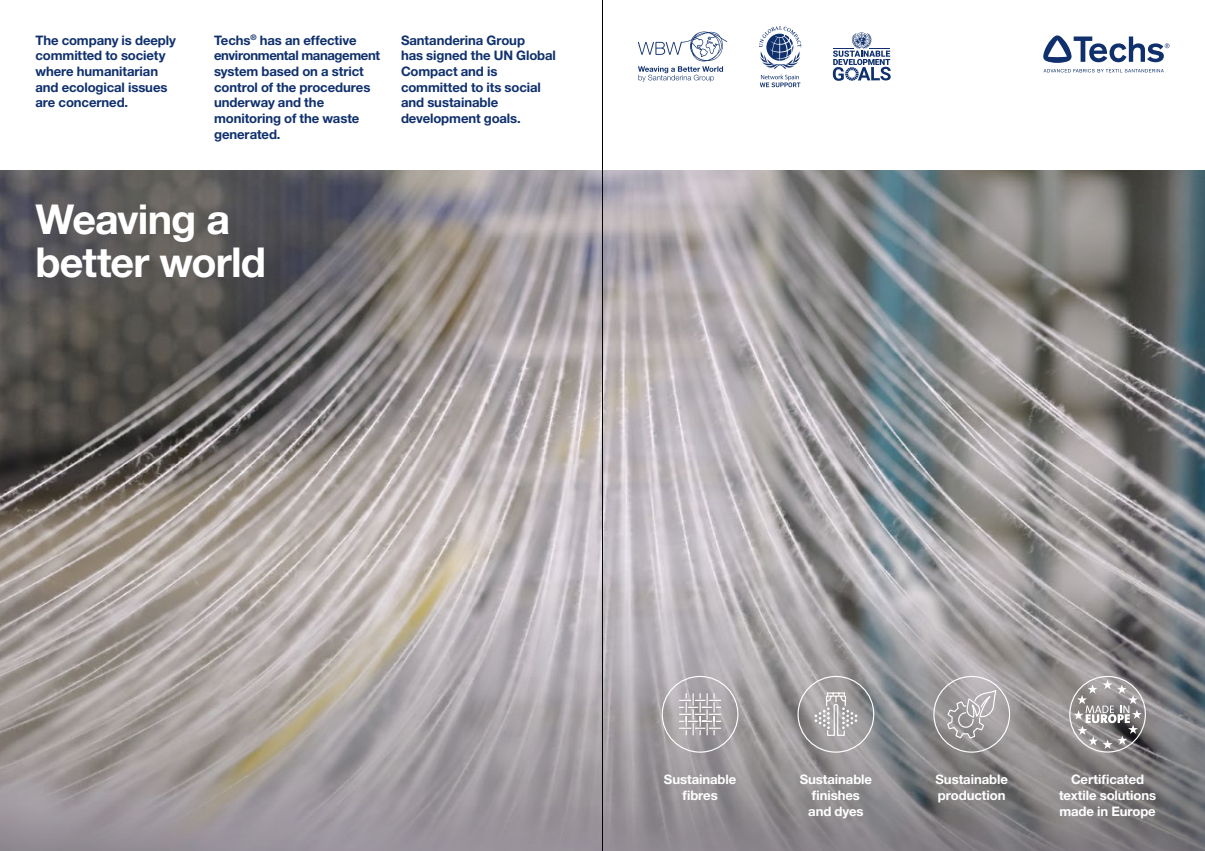
<style>
.page{position:relative;width:1205px;height:851px;background:#fff}
.page>*{position:absolute;margin:0;border:0;box-sizing:border-box;transform-origin:0 0}
.t1{font:700 41.25px/42.5px "Helvetica Neue LT Std";letter-spacing:-.02em;color:#fff}
.t2{font:700 13.12px/15.6px "Helvetica Neue LT Std";letter-spacing:-.005em;color:#0f306d}
.t3{font:700 13.12px/15.6px "Helvetica Neue LT Std";letter-spacing:-.005em;color:#fff;text-align:center}
</style>
<div class="page">
<img style="left:0;top:170px;width:1205px;height:323px">
<svg style="left:0;top:493px;width:1205px;height:357px;background:#a39e9f"></svg>
<svg style="left:759px;top:26px;width:42px;height:61px"></svg>
<div style="left:662px;top:675px;width:76px;height:77px;border:1px solid #fff;border-radius:50%"></div>
<svg style="left:679px;top:693px;width:42px;height:42px;background:#b8b4b7"></svg>
<div style="left:933px;top:675px;width:77px;height:77px;border:1px solid #fff;border-radius:50%"></div>
<svg style="left:946px;top:688px;width:51px;height:59px;background:#a9a5a6"></svg>
<div style="left:797px;top:675px;width:77px;height:77px;border:1px solid #fff;border-radius:50%"></div>
<svg style="left:814px;top:692px;width:43px;height:44px;background:#b6b3b4"></svg>
<div style="left:1069px;top:675px;width:77px;height:77px;border:1px solid #fff;border-radius:50%"></div>
<svg style="left:1073px;top:679px;width:69px;height:69px;background:#999697"></svg>
<svg style="left:638px;top:32px;width:89px;height:50px"></svg>
<svg style="left:833px;top:32px;width:57px;height:49px"></svg>
<svg style="left:1043px;top:35px;width:126px;height:37px"></svg>
<hr style="left:602px;top:0;width:1px;height:850px;background:#000">
<p class="t2" style="left:35px;top:32px;width:142px">The company is deeply committed to society where humanitarian and ecological issues are concerned.</p>
<p class="t2" style="left:214px;top:32px;width:168px">Techs<sup>®</sup> has an effective environmental management system based on a strict control of the procedures underway and the monitoring of the waste generated.</p>
<p class="t2" style="left:401px;top:32px;width:156px">Santanderina Group<br>has signed the UN Global<br>Compact and is committed to its social and sustainable development goals.</p>
<h1 class="t1" style="left:35px;top:197px;width:232px">Weaving a better world</h1>
<p class="t3" style="left:664px;top:771px;width:74px">Sustainable fibres</p>
<p class="t3" style="left:935px;top:771px;width:74px;text-align:left">Sustainable production</p>
<p class="t3" style="left:799px;top:771px;width:74px">Sustainable finishes and dyes</p>
<p class="t3" style="left:1059px;top:771px;width:98px">Certificated textile solutions made in Europe</p>
</div>
